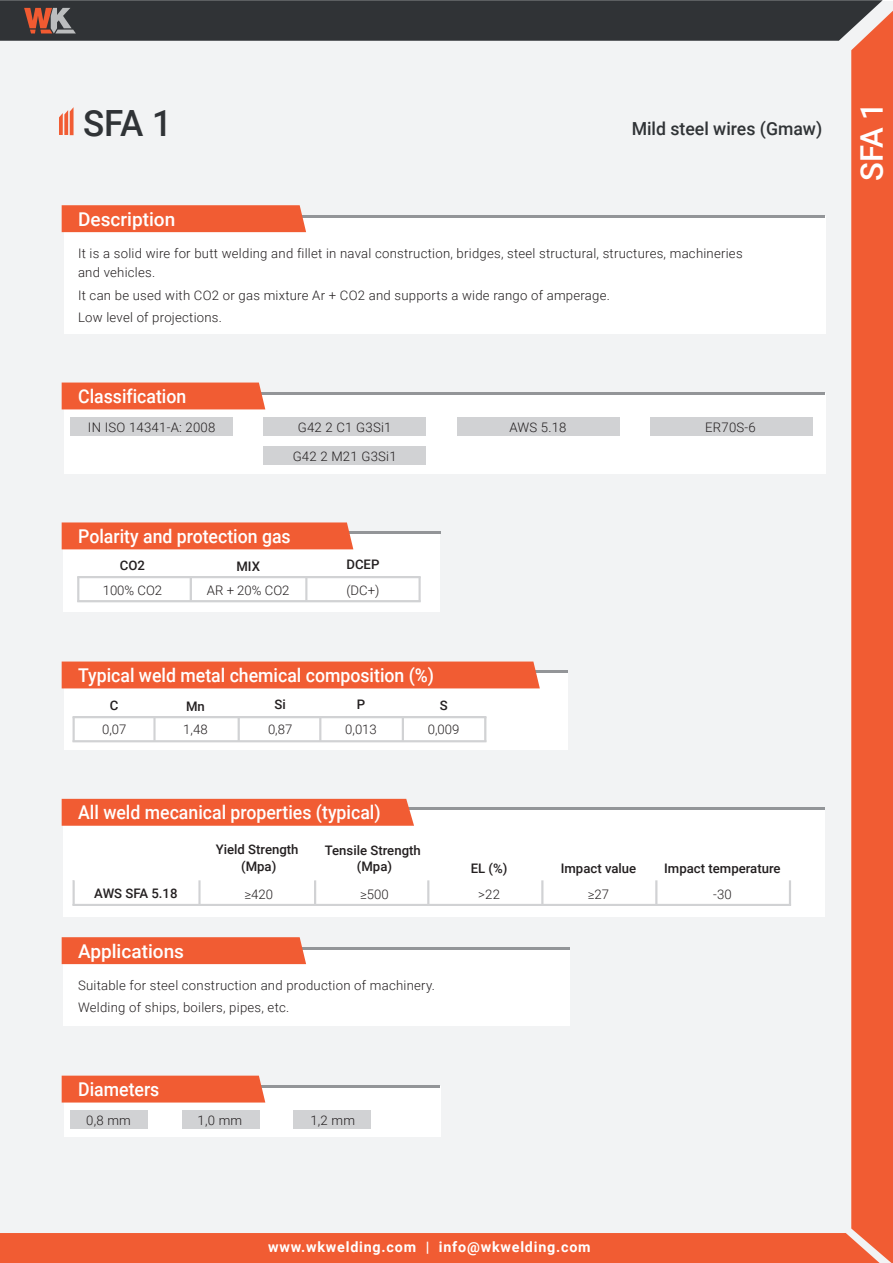
<style>
.page{position:relative;width:893px;height:1263px;background:#fff}
.page>*{position:absolute;margin:0;border:0;box-sizing:border-box;transform-origin:0 0}
.t1{font:500 36.15px "Roboto";color:#303336}
.t2{font:500 31.05px "Roboto";color:#fff}
.t3{font:500 19.05px "Roboto";color:#fff;scale:.93 1}
.t4{font:500 19.05px "Roboto";color:#fff}
.t5{font:500 18px "Roboto";color:#303336}
.t6{font:700 14.4px "Roboto";letter-spacing:.055em;color:#fff}
.t7{font:300 13.2px/22.5px "Roboto";letter-spacing:.02em;color:#231f20}
.t8{font:500 13.2px/16.5px "Roboto";color:#231f20;text-align:center}
</style>
<div class="page">
<div style="left:0;top:1px;width:893px;height:1262px;background:#f2f3f4"></div>
<svg style="left:851px;top:11px;width:42px;height:1252px;background:#f1623b"></svg>
<div style="left:0;top:1233px;width:880px;height:30px;background:#f15c33"></div>
<svg style="left:59px;top:107px;width:15px;height:28px"></svg>
<div style="left:64px;top:216px;width:761px;height:117px;background:#fff"></div>
<hr style="left:193px;top:216px;width:632px;height:2px;background:#939598">
<div style="left:62px;top:205px;width:244px;height:27px;background:#f15c33"></div>
<div style="left:64px;top:393px;width:761px;height:81px;background:#fff"></div>
<div style="left:71px;top:418px;width:162px;height:18px;background:#d1d2d4"></div>
<div style="left:264px;top:418px;width:162px;height:18px;background:#d1d2d4"></div>
<div style="left:264px;top:446px;width:162px;height:18px;background:#d1d2d4"></div>
<div style="left:457px;top:418px;width:162px;height:18px;background:#d1d2d4"></div>
<div style="left:650px;top:418px;width:162px;height:18px;background:#d1d2d4"></div>
<hr style="left:247px;top:392px;width:578px;height:2px;background:#939598">
<div style="left:62px;top:382px;width:203px;height:27px;background:#f15c33"></div>
<div style="left:64px;top:948px;width:506px;height:77px;background:#fff"></div>
<hr style="left:193px;top:948px;width:377px;height:2px;background:#939598">
<div style="left:62px;top:937px;width:244px;height:27px;background:#f15c33"></div>
<div style="left:64px;top:1086px;width:376px;height:51px;background:#fff"></div>
<div style="left:71px;top:1111px;width:77px;height:18px;background:#d1d2d4"></div>
<div style="left:182px;top:1111px;width:78px;height:18px;background:#d1d2d4"></div>
<div style="left:293px;top:1111px;width:78px;height:18px;background:#d1d2d4"></div>
<hr style="left:247px;top:1085px;width:193px;height:2px;background:#939598">
<div style="left:62px;top:1076px;width:203px;height:26px;background:#f15c33"></div>
<div style="left:64px;top:533px;width:376px;height:78px;background:#fff"></div>
<hr style="left:336px;top:531px;width:104px;height:3px;background:#939598">
<div style="left:77px;top:600px;width:344px;height:2px;border:2px solid #d1d2d4"></div>
<div style="left:77px;top:576px;width:344px;height:2px;border:2px solid #d1d2d4"></div>
<div style="left:77px;top:577px;width:2px;height:25px;border:2px solid #d1d2d4"></div>
<div style="left:190px;top:577px;width:2px;height:25px;border:2px solid #d1d2d4"></div>
<div style="left:305px;top:577px;width:2px;height:25px;border:2px solid #d1d2d4"></div>
<div style="left:418px;top:577px;width:3px;height:25px;border:2px solid #d1d2d4"></div>
<div style="left:62px;top:522px;width:291px;height:27px;background:#f15c33"></div>
<div style="left:64px;top:672px;width:503px;height:78px;background:#fff"></div>
<hr style="left:415px;top:670px;width:152px;height:3px;background:#939598">
<div style="left:62px;top:661px;width:478px;height:27px;background:#f15c33"></div>
<div style="left:73px;top:740px;width:413px;height:2px;border:2px solid #d1d2d4"></div>
<div style="left:73px;top:716px;width:413px;height:2px;border:2px solid #d1d2d4"></div>
<div style="left:73px;top:717px;width:2px;height:25px;border:2px solid #d1d2d4"></div>
<div style="left:153px;top:717px;width:3px;height:25px;border:2px solid #d1d2d4"></div>
<div style="left:238px;top:717px;width:2px;height:25px;border:2px solid #d1d2d4"></div>
<div style="left:319px;top:717px;width:2px;height:25px;border:2px solid #d1d2d4"></div>
<div style="left:402px;top:717px;width:2px;height:25px;border:2px solid #d1d2d4"></div>
<div style="left:484px;top:717px;width:2px;height:25px;border:2px solid #d1d2d4"></div>
<div style="left:64px;top:809px;width:761px;height:108px;background:#fff"></div>
<hr style="left:324px;top:808px;width:501px;height:2px;background:#939598">
<div style="left:62px;top:799px;width:352px;height:27px;background:#f15c33"></div>
<div style="left:73px;top:904px;width:718px;height:2px;border:2px solid #d1d2d4"></div>
<div style="left:73px;top:880px;width:2px;height:25px;border:2px solid #d1d2d4"></div>
<div style="left:198px;top:880px;width:3px;height:25px;border:2px solid #d1d2d4"></div>
<div style="left:314px;top:880px;width:2px;height:25px;border:2px solid #d1d2d4"></div>
<div style="left:427px;top:880px;width:2px;height:25px;border:2px solid #d1d2d4"></div>
<div style="left:541px;top:880px;width:2px;height:25px;border:2px solid #d1d2d4"></div>
<div style="left:655px;top:880px;width:2px;height:25px;border:2px solid #d1d2d4"></div>
<div style="left:789px;top:880px;width:2px;height:25px;border:2px solid #d1d2d4"></div>
<svg style="left:0;top:0;width:883px;height:41px;background:#3b3b3d"></svg>
<h1 class="t1" style="left:83px;top:98px;width:91px">SFA 1</h1>
<h3 class="t5" style="left:632px;top:116px;width:192px">Mild steel wires (Gmaw)</h3>
<h3 class="t4" style="left:78px;top:206px;width:99px">Description</h3>
<p class="t7" style="left:78px;top:243px;width:666px;line-height:19.5px">It is a solid wire for butt welding and fillet in naval construction, bridges, steel structural, structures, machineries and vehicles.</p>
<p class="t7" style="left:78px;top:283px;width:533px">It can be used with CO2 or gas mixture Ar + CO2 and supports a wide rango of amperage.<br>Low level of projections.</p>
<h3 class="t3" style="left:78px;top:383px;width:118px">Classification</h3>
<p class="t7" style="left:88px;top:416px;width:129px">IN ISO 14341-A: 2008</p>
<p class="t7" style="left:293px;top:413px;width:106px;line-height:28.5px;text-align:center">G42 2 C1 G3Si1<br>G42 2 M21 G3Si1</p>
<p class="t7" style="left:509px;top:416px;width:59px">AWS 5.18</p>
<p class="t7" style="left:705px;top:416px;width:52px">ER70S-6</p>
<h3 class="t3" style="left:78px;top:523px;width:230px">Polarity and protection gas</h3>
<p class="t8" style="left:120px;top:557px;width:27px">CO2</p>
<p class="t8" style="left:236px;top:557px;width:25px">MIX</p>
<p class="t8" style="left:346px;top:556px;width:35px">DCEP</p>
<p class="t7" style="left:103px;top:579px;width:61px">100% CO2</p>
<p class="t7" style="left:207px;top:579px;width:84px">AR + 20% CO2</p>
<p class="t7" style="left:346px;top:579px;width:35px">(DC+)</p>
<h3 class="t3" style="left:78px;top:662px;width:384px">Typical weld metal chemical composition (%)</h3>
<p class="t8" style="left:110px;top:697px;width:10px">C</p>
<p class="t8" style="left:186px;top:697px;width:20px">Mn</p>
<p class="t8" style="left:275px;top:696px;width:13px">Si</p>
<p class="t8" style="left:357px;top:696px;width:10px">P</p>
<p class="t8" style="left:440px;top:697px;width:9px">S</p>
<p class="t7" style="left:102px;top:717px;width:26px">0,07</p>
<p class="t7" style="left:183px;top:717px;width:26px">1,48</p>
<p class="t7" style="left:268px;top:717px;width:26px">0,87</p>
<p class="t7" style="left:345px;top:717px;width:33px">0,013</p>
<p class="t7" style="left:428px;top:717px;width:33px">0,009</p>
<h3 class="t3" style="left:78px;top:799px;width:327px">All weld mecanical properties (typical)</h3>
<p class="t8" style="left:216px;top:841px;width:84px">Yield Strength (Mpa)</p>
<p class="t8" style="left:325px;top:841px;width:97px">Tensile Strength (Mpa)</p>
<p class="t8" style="left:471px;top:859px;width:38px">EL (%)</p>
<p class="t8" style="left:561px;top:859px;width:77px">Impact value</p>
<p class="t8" style="left:664px;top:859px;width:118px">Impact temperature</p>
<p class="t8" style="left:94px;top:885px;width:85px">AWS SFA 5.18</p>
<p class="t7" style="left:713px;top:882px;width:20px">-30</p>
<p class="t7" style="left:244px;top:882px;width:30px">≥420</p>
<p class="t7" style="left:360px;top:882px;width:30px">≥500</p>
<p class="t7" style="left:478px;top:882px;width:23px">&gt;22</p>
<p class="t7" style="left:588px;top:882px;width:23px">≥27</p>
<h3 class="t4" style="left:78px;top:938px;width:107px">Applications</h3>
<p class="t7" style="left:78px;top:973px;width:358px">Suitable for steel construction and production of machinery.<br>Welding of ships, boilers, pipes, etc.</p>
<h3 class="t3" style="left:78px;top:1076px;width:89px">Diameters</h3>
<p class="t7" style="left:86px;top:1109px;width:46px">0,8 mm</p>
<p class="t7" style="left:197px;top:1109px;width:46px">1,0 mm</p>
<p class="t7" style="left:310px;top:1109px;width:46px">1,2 mm</p>
<h2 class="t2" style="left:850px;top:181px;width:81px;rotate:-90deg">SFA 1</h2>
<p class="t6" style="left:268px;top:1237px;width:324px">www.wkwelding.com | info@wkwelding.com</p>
</div>
